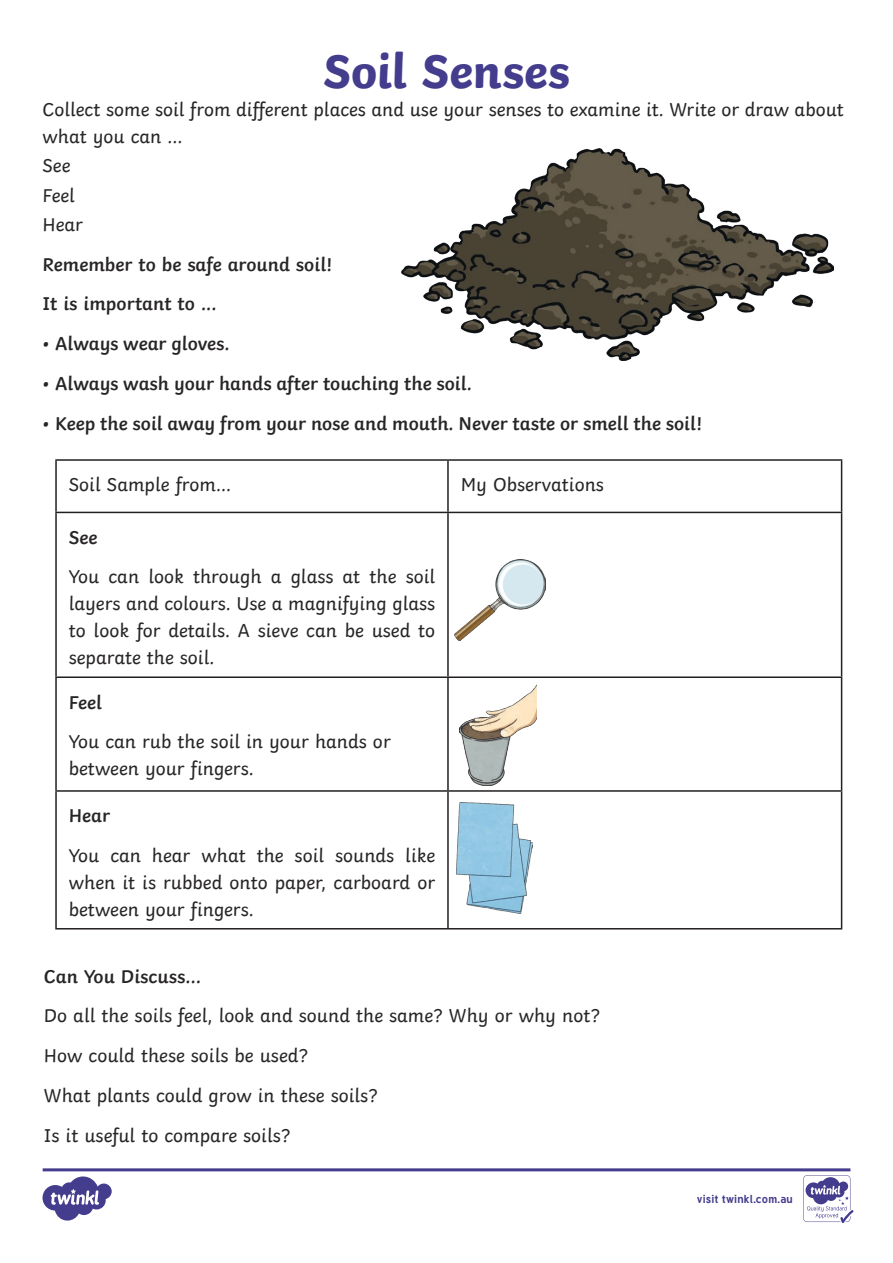
<style>
.page{position:relative;width:893px;height:1263px;background:#fff}
.page>*{position:absolute;margin:0;border:0;box-sizing:border-box;transform-origin:0 0}
.Heading_1{font:700 49.5px "Twinkl";letter-spacing:-.005em;color:#443c8c}
.KS2_Body_Copy{font:19.5px/27px "Twinkl";color:#282526}
.KS2_Body_Copy-2{font:600 19.5px "Twinkl";color:#282526}
.t1{font:700 11.4px "Tuffy";letter-spacing:.015em;color:#443c8c}
</style>
<div class="page">
<hr style="left:55px;top:459px;width:393px;height:2px;background:#231f20">
<hr style="left:55px;top:461px;width:2px;height:51px;background:#231f20">
<hr style="left:448px;top:459px;width:394px;height:2px;background:#231f20">
<hr style="left:447px;top:461px;width:2px;height:51px;background:#231f20">
<hr style="left:841px;top:461px;width:1px;height:51px;background:#231f20">
<hr style="left:55px;top:512px;width:393px;height:1px;background:#231f20">
<hr style="left:55px;top:513px;width:2px;height:163px;background:#231f20">
<hr style="left:448px;top:512px;width:394px;height:1px;background:#231f20">
<hr style="left:447px;top:513px;width:2px;height:163px;background:#231f20">
<hr style="left:841px;top:513px;width:1px;height:163px;background:#231f20">
<hr style="left:55px;top:676px;width:393px;height:2px;background:#231f20">
<hr style="left:55px;top:678px;width:2px;height:112px;background:#231f20">
<hr style="left:448px;top:676px;width:394px;height:2px;background:#231f20">
<hr style="left:447px;top:678px;width:2px;height:112px;background:#231f20">
<hr style="left:841px;top:678px;width:1px;height:112px;background:#231f20">
<hr style="left:55px;top:790px;width:393px;height:2px;background:#231f20">
<hr style="left:55px;top:792px;width:2px;height:136px;background:#231f20">
<hr style="left:448px;top:790px;width:394px;height:2px;background:#231f20">
<hr style="left:447px;top:792px;width:2px;height:136px;background:#231f20">
<hr style="left:841px;top:792px;width:1px;height:136px;background:#231f20">
<hr style="left:55px;top:928px;width:393px;height:1px;background:#231f20">
<hr style="left:448px;top:928px;width:394px;height:1px;background:#231f20">
<svg style="left:43px;top:1168px;width:810px;height:55px"></svg>
<img style="left:459px;top:686px;width:77px;height:99px">
<img style="left:454px;top:559px;width:92px;height:82px">
<img style="left:456px;top:803px;width:77px;height:111px">
<img style="left:402px;top:149px;width:431px;height:212px">
<p class="Heading_1" style="left:323px;top:31px;width:248px">Soil Senses</p>
<p class="KS2_Body_Copy" style="left:42px;top:94px;width:803px">Collect some soil from different places and use your senses to examine it. Write or draw about what you can …</p>
<p class="KS2_Body_Copy" style="left:42px;top:151px;width:30px">See</p>
<p class="KS2_Body_Copy" style="left:42px;top:180px;width:34px">Feel</p>
<p class="KS2_Body_Copy" style="left:42px;top:209px;width:42px">Hear</p>
<p class="KS2_Body_Copy-2" style="left:42px;top:249px;width:292px">Remember to be safe around soil!</p>
<p class="KS2_Body_Copy-2" style="left:42px;top:288px;width:176px">It is important to ...</p>
<p class="KS2_Body_Copy-2" style="left:42px;top:328px;width:189px">• Always wear gloves.</p>
<p class="KS2_Body_Copy-2" style="left:42px;top:368px;width:431px">• Always wash your hands after touching the soil.</p>
<p class="KS2_Body_Copy-2" style="left:42px;top:408px;width:662px">• Keep the soil away from your nose and mouth. Never taste or smell the soil!</p>
<p class="KS2_Body_Copy" style="left:69px;top:469px;width:164px">Soil Sample from...</p>
<p class="KS2_Body_Copy" style="left:461px;top:469px;width:145px">My Observations</p>
<p class="KS2_Body_Copy-2" style="left:69px;top:522px;width:30px">See</p>
<p class="KS2_Body_Copy" style="left:69px;top:562px;width:368px;text-align:justify">You can look through a glass at the soil layers and colours. Use a magnifying glass to look for details. A sieve can be used to separate the soil.</p>
<p class="KS2_Body_Copy-2" style="left:69px;top:686px;width:35px">Feel</p>
<p class="KS2_Body_Copy" style="left:69px;top:726px;width:324px">You can rub the soil in your hands or between your fingers.</p>
<p class="KS2_Body_Copy-2" style="left:69px;top:800px;width:43px">Hear</p>
<p class="KS2_Body_Copy" style="left:69px;top:840px;width:368px;text-align:justify">You can hear what the soil sounds like when it is rubbed onto paper, carboard or between your fingers.</p>
<p class="KS2_Body_Copy-2" style="left:44px;top:960px;width:159px">Can You Discuss…</p>
<p class="KS2_Body_Copy" style="left:44px;top:1000px;width:558px">Do all the soils feel, look and sound the same? Why or why not?</p>
<p class="KS2_Body_Copy" style="left:44px;top:1040px;width:266px">How could these soils be used?</p>
<p class="KS2_Body_Copy" style="left:44px;top:1080px;width:335px">What plants could grow in these soils?</p>
<p class="KS2_Body_Copy" style="left:44px;top:1120px;width:248px">Is it useful to compare soils?</p>
<p class="t1" style="left:697px;top:1190px;width:98px">visit twinkl.com.au</p>
</div>
